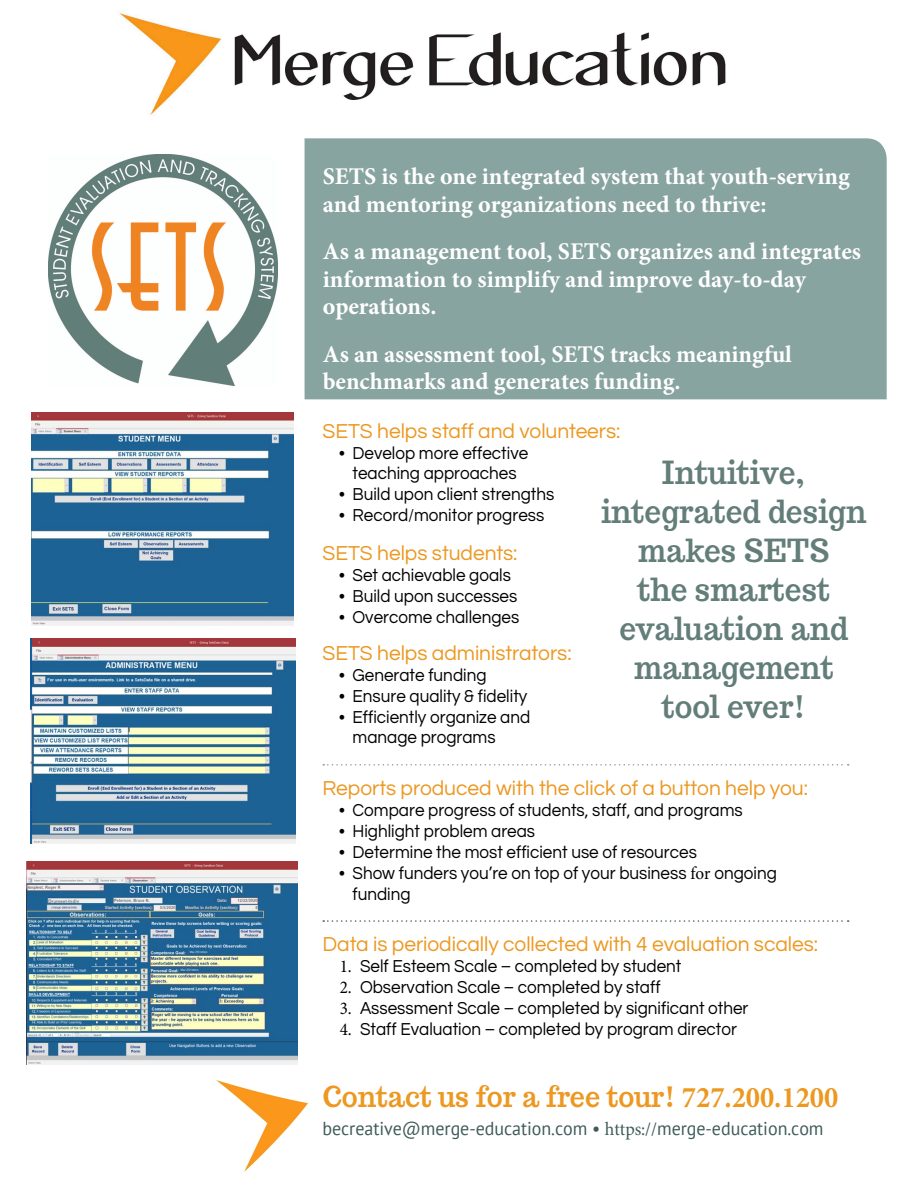
<style>
.page{position:relative;width:918px;height:1188px;background:#fff}
.page>*{position:absolute;margin:0;border:0;box-sizing:border-box;transform-origin:0 0}
.t1{font:700 31.5px/39px "Trocchi";color:#637e79;text-align:center;scale:.95 1}
.t2{font:700 28.5px "Trocchi";color:#ec9821;scale:.95 1}
.t3{font:700 24px/27.5px "Minion Pro";color:#fff}
.t4{font:21px "Questrial";color:#ec9821}
.t5{font:18.75px "PT Sans";letter-spacing:-.005em;color:#3f5b58;scale:.96 1}
.t6{font:18px/19.8px "Questrial";color:#000;scale:.95 1}
.s1{font-family:"Minion Pro"}
.s2{font-family:"Minion Pro";font-size:30px}
</style>
<div class="page">
<img style="left:49px;top:155px;width:228px;height:230px">
<div style="left:305px;top:138px;width:582px;height:261px;background:#88a4a1"></div>
<svg style="left:323px;top:764px;width:526px;height:2px"></svg>
<svg style="left:323px;top:920px;width:526px;height:2px"></svg>
<img style="left:32px;top:413px;width:261px;height:212px">
<img style="left:31px;top:639px;width:265px;height:204px">
<img style="left:27px;top:861px;width:271px;height:204px">
<img style="left:216px;top:1080px;width:92px;height:92px">
<img style="left:119px;top:11px;width:607px;height:105px">
<p class="t3" style="left:323px;top:162px;width:529px">SETS is the one integrated system that youth-serving and mentoring organizations need to thrive:</p>
<p class="t3" style="left:323px;top:238px;width:540px">As a management tool, SETS organizes and integrates information to simplify and improve day-to-day operations.</p>
<p class="t3" style="left:323px;top:340px;width:471px">As an assessment tool, SETS tracks meaningful benchmarks and generates funding.</p>
<p class="t4" style="left:322px;top:421px;width:300px">SETS helps staff and volunteers:</p>
<p class="t6" style="left:339px;top:444px;width:201px;text-align:center">• Develop more effective teaching approaches</p>
<p class="t6" style="left:339px;top:485px;width:228px">• Build upon client strengths</p>
<p class="t6" style="left:339px;top:506px;width:218px">• Record<span class="s1">/</span>monitor progress</p>
<p class="t4" style="left:322px;top:542px;width:197px">SETS helps students:</p>
<p class="t6" style="left:339px;top:565px;width:183px">• Set achievable goals</p>
<p class="t6" style="left:339px;top:586px;width:189px">• Build upon successes</p>
<p class="t6" style="left:339px;top:607px;width:191px">• Overcome challenges</p>
<p class="t4" style="left:322px;top:643px;width:251px">SETS helps administrators:</p>
<p class="t6" style="left:339px;top:665px;width:157px">• Generate funding</p>
<p class="t6" style="left:339px;top:686px;width:200px">• Ensure quality &amp; fidelity</p>
<p class="t6" style="left:352px;top:708px;width:189px;text-indent:-13px">• Efficiently organize and manage programs</p>
<p class="t4" style="left:322px;top:778px;width:487px">Reports produced with the click of a button help you:</p>
<p class="t6" style="left:339px;top:801px;width:427px">• Compare progress of students, staff, and programs</p>
<p class="t6" style="left:339px;top:822px;width:208px">• Highlight problem areas</p>
<p class="t6" style="left:339px;top:843px;width:378px">• Determine the most efficient use of resources</p>
<p class="t6" style="left:352px;top:863px;width:448px;line-height:21px;text-indent:-13px">• Show funders you’re on top of your business <span class="s1">for</span> ongoing funding</p>
<p class="t4" style="left:322px;top:934px;width:497px">Data is periodically collected with 4 evaluation scales:</p>
<p class="t6" style="left:340px;top:957px;width:361px"><span class="s1">1.</span> Self Esteem Scale – completed by student</p>
<p class="t6" style="left:340px;top:978px;width:339px"><span class="s1">2.</span> Observation Scale – completed by staff</p>
<p class="t6" style="left:340px;top:999px;width:432px"><span class="s1">3.</span> Assessment Scale – completed by significant other</p>
<p class="t6" style="left:340px;top:1020px;width:420px"><span class="s1">4.</span> Staff Evaluation – completed by program director</p>
<p class="t1" style="left:601px;top:456px;width:281px">Intuitive, integrated design makes SETS<br>the smartest evaluation and management tool ever!</p>
<p class="t2" style="left:322px;top:1083px;width:544px">Contact us for a free tour! <span class="s2">727.200.1200</span></p>
<p class="t5" style="left:322px;top:1117px;width:523px">becreative@merge-education.com • <span class="s1">https://</span>merge-education.com</p>
</div>
